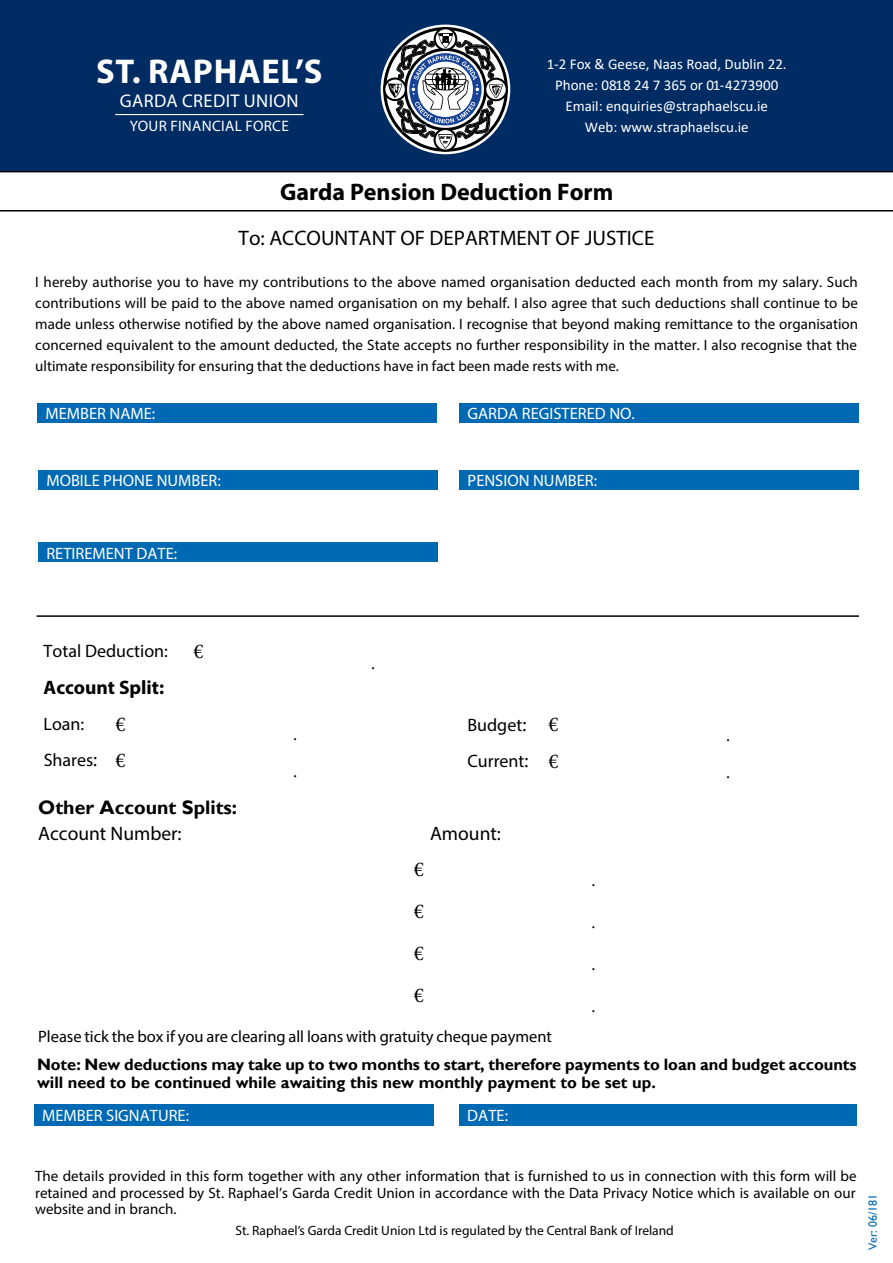
<style>
.page{position:relative;width:893px;height:1263px;background:#fff}
.page>*{position:absolute;margin:0;border:0;box-sizing:border-box;transform-origin:0 0}
.t1{font:700 34.5px "Myriad Pro";letter-spacing:.02em;color:#fff}
.t2{font:700 24px "Myriad Pro";color:#000}
.t3{font:21px "Myriad Pro";color:#000}
.t4{font:21px/42px "Minion Pro";color:#000}
.t5{font:19.5px "Myriad Pro";color:#000}
.t6{font:700 19.5px "Gill Sans";color:#000}
.t7{font:700 19.5px "Myriad Pro";color:#000}
.t8{font:18.45px "Myriad Pro";letter-spacing:.02em;color:#fff}
.t9{font:18px "Myriad Pro";color:#000}
.t10{font:18px "Minion Pro";color:#000}
.t11{font:700 16.5px/18px "Gill Sans";letter-spacing:-.005em;color:#000}
.t12{font:16.5px "Myriad Pro";color:#fff}
.t13{font:16.5px "Myriad Pro";letter-spacing:-.005em;color:#000}
.t14{font:15.15px "Myriad Pro";letter-spacing:.02em;color:#fff}
.t15{font:15px/21px "Myriad Pro";color:#000;text-align:justify}
.t16{font:15px/21px "Calibri";color:#fff;text-align:center}
.t17{font:13.5px "Myriad Pro";color:#000}
.t18{font:12px "Gill Sans";letter-spacing:-.005em;color:#0069b4}
.s1{font-family:"Gill Sans";font-size:19.5px}
</style>
<div class="page">
<div style="left:37px;top:403px;width:400px;height:19px;background:#0069b4"></div>
<div style="left:459px;top:403px;width:400px;height:19px;background:#0069b4"></div>
<div style="left:38px;top:470px;width:400px;height:19px;background:#0069b4"></div>
<div style="left:38px;top:543px;width:400px;height:19px;background:#0069b4"></div>
<div style="left:459px;top:470px;width:400px;height:19px;background:#0069b4"></div>
<div style="left:34px;top:1104px;width:400px;height:21px;background:#0069b4"></div>
<div style="left:459px;top:1104px;width:397px;height:21px;background:#0069b4"></div>
<svg style="left:0;top:171px;width:893px;height:40px"></svg>
<hr style="left:37px;top:615px;width:822px;height:2px;background:#000">
<div style="left:0;top:0;width:893px;height:171px;background:#002c63"></div>
<svg style="left:383px;top:27px;width:125px;height:125px"></svg>
<hr style="left:115px;top:114px;width:189px;height:1px;background:#fff">
<h1 class="t1" style="left:96px;top:49px;width:228px">ST. RAPHAEL’S</h1>
<p class="t8" style="left:120px;top:90px;width:180px">GARDA CREDIT UNION</p>
<p class="t14" style="left:130px;top:117px;width:160px">YOUR FINANCIAL FORCE</p>
<p class="t16" style="left:547px;top:53px;width:242px">1-2 Fox &amp; Geese, Naas Road, Dublin 22.<br>Phone: 0818 24 7 365 or 01-4273900<br>Email: enquiries@straphaelscu.ie<br>Web: www.straphaelscu.ie</p>
<h2 class="t2" style="left:280px;top:176px;width:335px">Garda Pension Deduction Form</h2>
<h3 class="t3" style="left:239px;top:225px;width:417px">To: ACCOUNTANT OF DEPARTMENT OF JUSTICE</h3>
<p class="t15" style="left:35px;top:272px;width:824px">I hereby authorise you to have my contributions to the above named organisation deducted each month from my salary. Such contributions will be paid to the above named organisation on my behalf. I also agree that such deductions shall continue to be made unless otherwise notified by the above named organisation. I recognise that beyond making remittance to the organisation concerned equivalent to the amount deducted, the State accepts no further responsibility in the matter. I also recognise that the ultimate responsibility for ensuring that the deductions have in fact been made rests with me.</p>
<p class="t12" style="left:45px;top:403px;width:111px">MEMBER NAME:</p>
<p class="t12" style="left:468px;top:403px;width:169px">GARDA REGISTERED NO.</p>
<p class="t12" style="left:46px;top:470px;width:176px">MOBILE PHONE NUMBER:</p>
<p class="t12" style="left:46px;top:543px;width:132px">RETIREMENT DATE:</p>
<p class="t12" style="left:468px;top:470px;width:131px">PENSION NUMBER:</p>
<p class="t9" style="left:44px;top:640px;width:126px">Total Deduction:</p>
<h3 class="t7" style="left:44px;top:675px;width:122px">Account Split:</h3>
<h3 class="t4" style="left:194px;top:630px;width:12px">€</h3>
<p class="t10" style="left:371px;top:651px;width:6px">.</p>
<p class="t9" style="left:44px;top:712px;width:42px">Loan:</p>
<p class="t9" style="left:44px;top:749px;width:55px">Shares<span class="s1">:</span></p>
<h3 class="t4" style="left:115px;top:706px;width:12px;line-height:36.5px">€ €</h3>
<h3 class="t4" style="left:549px;top:704px;width:12px">€</h3>
<p class="t9" style="left:467px;top:713px;width:61px">Budget<span class="s1">:</span></p>
<p class="t10" style="left:293px;top:722px;width:6px">.</p>
<p class="t10" style="left:726px;top:723px;width:6px">.</p>
<h3 class="t4" style="left:549px;top:740px;width:12px">€</h3>
<p class="t9" style="left:467px;top:750px;width:63px">Current<span class="s1">:</span></p>
<p class="t10" style="left:293px;top:759px;width:6px">.</p>
<p class="t10" style="left:726px;top:760px;width:6px">.</p>
<h3 class="t6" style="left:38px;top:796px;width:200px">Other Account Splits:</h3>
<h3 class="t5" style="left:38px;top:821px;width:145px">Account Number:</h3>
<h3 class="t5" style="left:430px;top:821px;width:72px">Amount:</h3>
<h3 class="t4" style="left:414px;top:849px;width:12px;text-align:justify">€ € € €</h3>
<p class="t10" style="left:591px;top:868px;width:6px">.</p>
<p class="t10" style="left:591px;top:910px;width:6px">.</p>
<p class="t10" style="left:591px;top:952px;width:6px">.</p>
<p class="t10" style="left:591px;top:994px;width:6px">.</p>
<p class="t13" style="left:38px;top:1026px;width:515px">Please tick the box if you are clearing all loans with gratuity cheque payment</p>
<p class="t11" style="left:37px;top:1056px;width:821px">Note: New deductions may take up to two months to start, therefore payments to loan and budget accounts will need to be continued while awaiting this new monthly payment to be set up.</p>
<p class="t12" style="left:42px;top:1105px;width:149px">MEMBER SIGNATURE:</p>
<p class="t12" style="left:467px;top:1106px;width:42px">DATE:</p>
<p class="t15" style="left:35px;top:1168px;width:823px;line-height:16.5px">The details provided in this form together with any other information that is furnished to us in connection with this form will be retained and processed by St. Raphael’s Garda Credit Union in accordance with the Data Privacy Notice which is available on our website and in branch.</p>
<p class="t17" style="left:235px;top:1221px;width:440px">St. Raphael’s Garda Credit Union Ltd is regulated by the Central Bank of Ireland</p>
<p class="t18" style="left:866px;top:1250px;width:58px;rotate:-90deg">Ver: 06/181</p>
</div>
